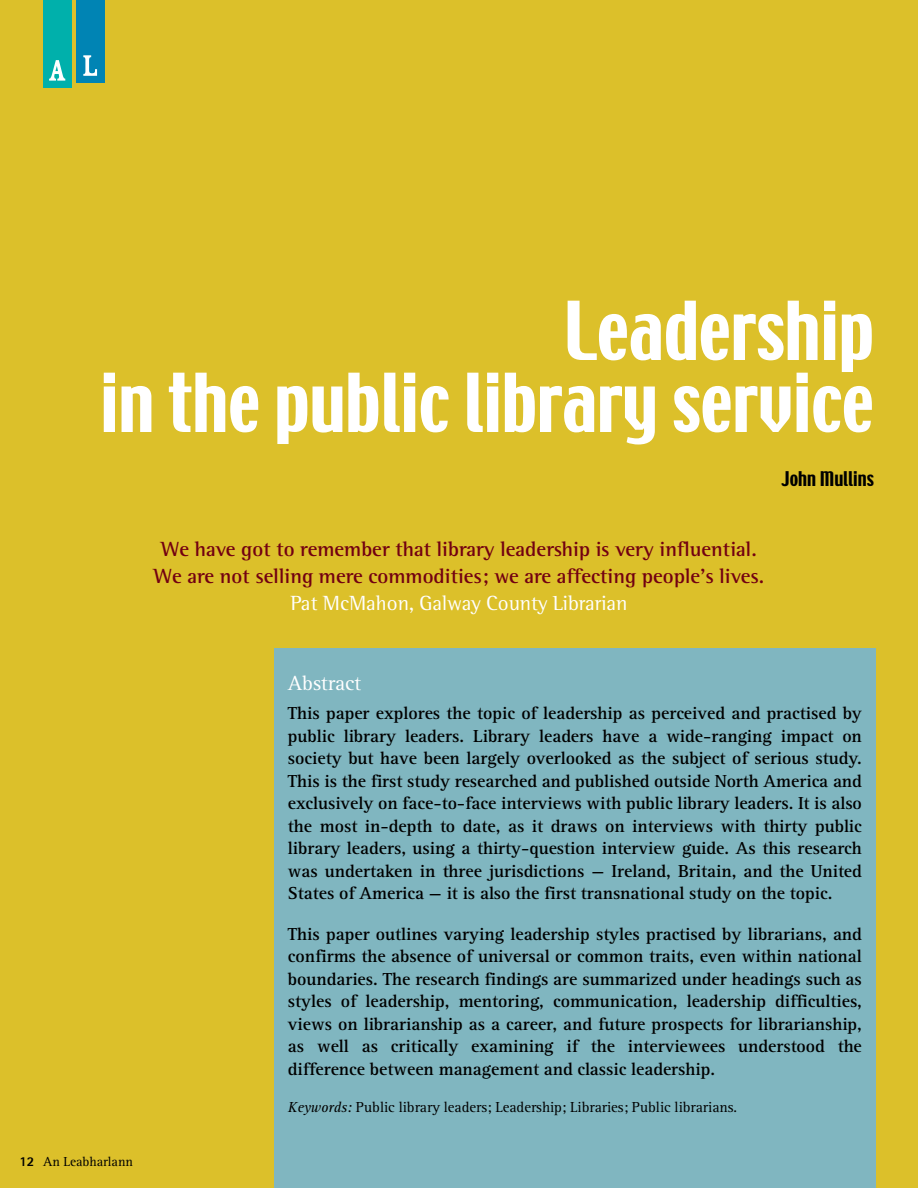
<style>
.page{position:relative;width:918px;height:1188px;background:#dcc02a}
.page>*{position:absolute;margin:0;border:0;box-sizing:border-box;transform-origin:0 0}
.t1{font:72px/72px "Techno";color:#fff;text-align:right}
.t2{font:700 21px/27px "Rotis Semi Serif";color:#720011;text-align:center}
.t3{font:21px "Rotis Semi Serif";color:#fff}
.t4{font:21px "Rotis Serif";letter-spacing:-.005em;color:#fff}
.t5{font:700 18px/22.5px "Rotis Serif";letter-spacing:-.005em;color:#000;text-align:justify}
.t6{font:18px "Techno";color:#000}
.t7{font:15px "Rotis Serif";letter-spacing:-.005em;color:#000}
.t8{font:13.5px "Rotis Serif";letter-spacing:-.005em;color:#000}
.s1{font-family:"Rotis Sans Serif";font-weight:800}
.s2{font-style:italic}
</style>
<div class="page">
<div style="left:43px;top:0;width:28px;height:87px;background:#00b0ab"></div>
<svg style="left:49px;top:60px;width:16px;height:21px"></svg>
<div style="left:76px;top:0;width:28px;height:83px;background:#0084b4"></div>
<svg style="left:83px;top:55px;width:14px;height:21px"></svg>
<div style="left:274px;top:648px;width:601px;height:540px;background:#80b6c0"></div>
<h1 class="t1" style="left:100px;top:301px;width:775px">Leadership<br>in the public library service</h1>
<p class="t6" style="left:781px;top:471px;width:94px">John Mullins</p>
<p class="t2" style="left:154px;top:537px;width:612px">We have got to remember that library leadership is very influential.<br>We are not selling mere commodities; we are affecting people’s lives.</p>
<p class="t3" style="left:290px;top:595px;width:339px">Pat McMahon, Galway County Librarian</p>
<p class="t8" style="left:19px;top:1157px;width:115px"><span class="s1">12</span> An Leabharlann</p>
<p class="t4" style="left:288px;top:675px;width:75px">Abstract</p>
<p class="t5" style="left:288px;top:703px;width:576px">This paper explores the topic of leadership as perceived and practised by public library leaders. Library leaders have a wide-ranging impact on society but have been largely overlooked as the subject of serious study.<br>This is the first study researched and published outside North America and exclusively on face-to-face interviews with public library leaders. It is also the most in-depth to date, as it draws on interviews with thirty public library leaders, using a thirty-question interview guide. As this research was undertaken in three jurisdictions — Ireland, Britain, and the United States of America — it is also the first transnational study on the topic.</p>
<p class="t5" style="left:288px;top:924px;width:576px">This paper outlines varying leadership styles practised by librarians, and confirms the absence of universal or common traits, even within national boundaries. The research findings are summarized under headings such as styles of leadership, mentoring, communication, leadership difficulties, views on librarianship as a career, and future prospects for librarianship, as well as critically examining if the interviewees understood the difference between management and classic leadership.</p>
<p class="t7" style="left:288px;top:1101px;width:451px"><span class="s2">Keywords:</span> Public library leaders; Leadership; Libraries; Public librarians.</p>
</div>
